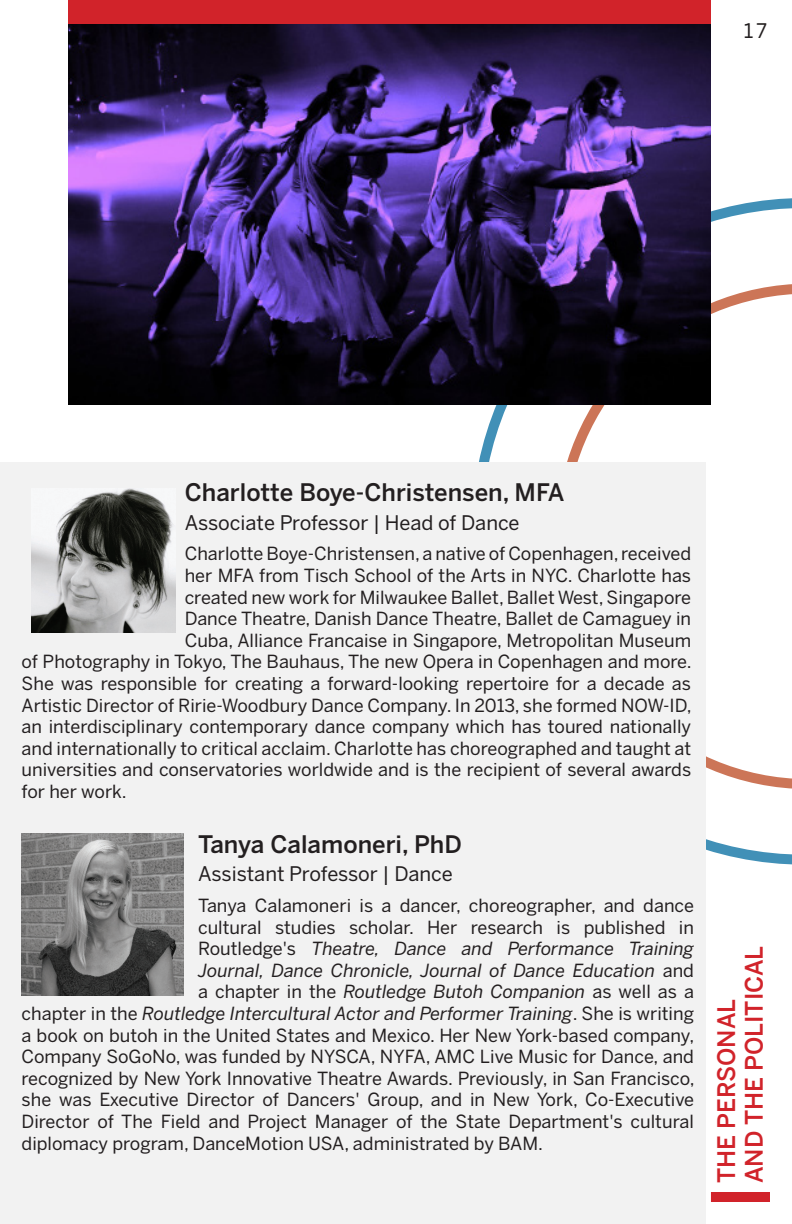
<style>
.page{position:relative;width:792px;height:1224px;background:#fff}
.page>*{position:absolute;margin:0;border:0;box-sizing:border-box;transform-origin:0 0}
.t1{font:500 24px "Benton Sans";color:#231f20}
.t2{font:500 24px/27.8px "Benton Sans";color:#d1232a}
.t3{font:20px "Benton Sans";letter-spacing:-.01em;color:#231f20}
.t4{font:18px "Benton Sans";color:#231f20}
.t5{font:italic 18px "Benton Sans";color:#231f20}
.s1{font-style:normal}
</style>
<div class="page">
<div style="left:711px;top:1192px;width:59px;height:10px;background:#d1232a"></div>
<div style="left:68px;top:0;width:642px;height:65px;background:#d1232a"></div>
<svg style="left:479px;top:198px;width:313px;height:667px"></svg>
<div style="left:0;top:462px;width:706px;height:762px;background:#f2f2f2"></div>
<img style="left:32px;top:488px;width:144px;height:144px">
<img style="left:22px;top:834px;width:162px;height:161px">
<img style="left:68px;top:25px;width:642px;height:380px">
<p class="t3" style="left:742px;top:18px;width:27px">17</p>
<p class="t1" style="left:185px;top:477px;width:382px">Charlotte Boye-Christensen, MFA</p>
<p class="t3" style="left:185px;top:510px;width:336px">Associate Professor | Head of Dance</p>
<p class="t4" style="left:185px;top:543px;width:508px">Charlotte Boye-Christensen, a native of Copenhagen, received</p>
<p class="t4" style="left:185px;top:565px;width:508px">her MFA from Tisch School of the Arts in NYC. Charlotte has</p>
<p class="t4" style="left:185px;top:586px;width:508px">created new work for Milwaukee Ballet, Ballet West, Singapore</p>
<p class="t4" style="left:185px;top:608px;width:508px">Dance Theatre, Danish Dance Theatre, Ballet de Camaguey in</p>
<p class="t4" style="left:185px;top:629px;width:508px">Cuba, Alliance Francaise in Singapore, Metropolitan Museum</p>
<p class="t4" style="left:22px;top:651px;width:672px">of Photography in Tokyo, The Bauhaus, The new Opera in Copenhagen and more.</p>
<p class="t4" style="left:22px;top:673px;width:671px">She was responsible for creating a forward-looking repertoire for a decade as</p>
<p class="t4" style="left:22px;top:694px;width:672px">Artistic Director of Ririe-Woodbury Dance Company. In 2013, she formed NOW-ID,</p>
<p class="t4" style="left:22px;top:716px;width:671px">an interdisciplinary contemporary dance company which has toured nationally</p>
<p class="t4" style="left:22px;top:737px;width:671px">and internationally to critical acclaim. Charlotte has choreographed and taught at</p>
<p class="t4" style="left:22px;top:759px;width:671px">universities and conservatories worldwide and is the recipient of several awards</p>
<p class="t4" style="left:22px;top:781px;width:107px">for her work.</p>
<p class="t1" style="left:198px;top:829px;width:265px">Tanya Calamoneri, PhD</p>
<p class="t3" style="left:198px;top:862px;width:256px">Assistant Professor | Dance</p>
<p class="t4" style="left:198px;top:895px;width:497px">Tanya Calamoneri is a dancer, choreographer, and dance</p>
<p class="t4" style="left:198px;top:916px;width:497px">cultural studies scholar. Her research is published in</p>
<p class="t5" style="left:198px;top:938px;width:497px"><span class="s1">Routledge's</span> Theatre, Dance and Performance Training</p>
<p class="t5" style="left:198px;top:959px;width:497px">Journal, Dance Chronicle, Journal of Dance Education <span class="s1">and</span></p>
<p class="t5" style="left:198px;top:981px;width:497px"><span class="s1">a chapter in the</span> Routledge Butoh Companion <span class="s1">as well as a</span></p>
<p class="t5" style="left:22px;top:1003px;width:674px"><span class="s1">chapter in the</span> Routledge Intercultural Actor and Performer Training<span class="s1">. She is writing</span></p>
<p class="t4" style="left:22px;top:1024px;width:674px">a book on butoh in the United States and Mexico. Her New York-based company,</p>
<p class="t4" style="left:22px;top:1046px;width:674px">Company SoGoNo, was funded by NYSCA, NYFA, AMC Live Music for Dance, and</p>
<p class="t4" style="left:22px;top:1067px;width:675px">recognized by New York Innovative Theatre Awards. Previously, in San Francisco,</p>
<p class="t4" style="left:22px;top:1089px;width:674px">she was Executive Director of Dancers' Group, and in New York, Co-Executive</p>
<p class="t4" style="left:22px;top:1111px;width:674px">Director of The Field and Project Manager of the State Department's cultural</p>
<p class="t4" style="left:22px;top:1132px;width:523px">diplomacy program, DanceMotion USA, administrated by BAM.</p>
<h1 class="t2" style="left:713px;top:1183px;width:239px;rotate:-90deg">THE PERSONAL<br>AND THE POLITICAL</h1>
</div>
